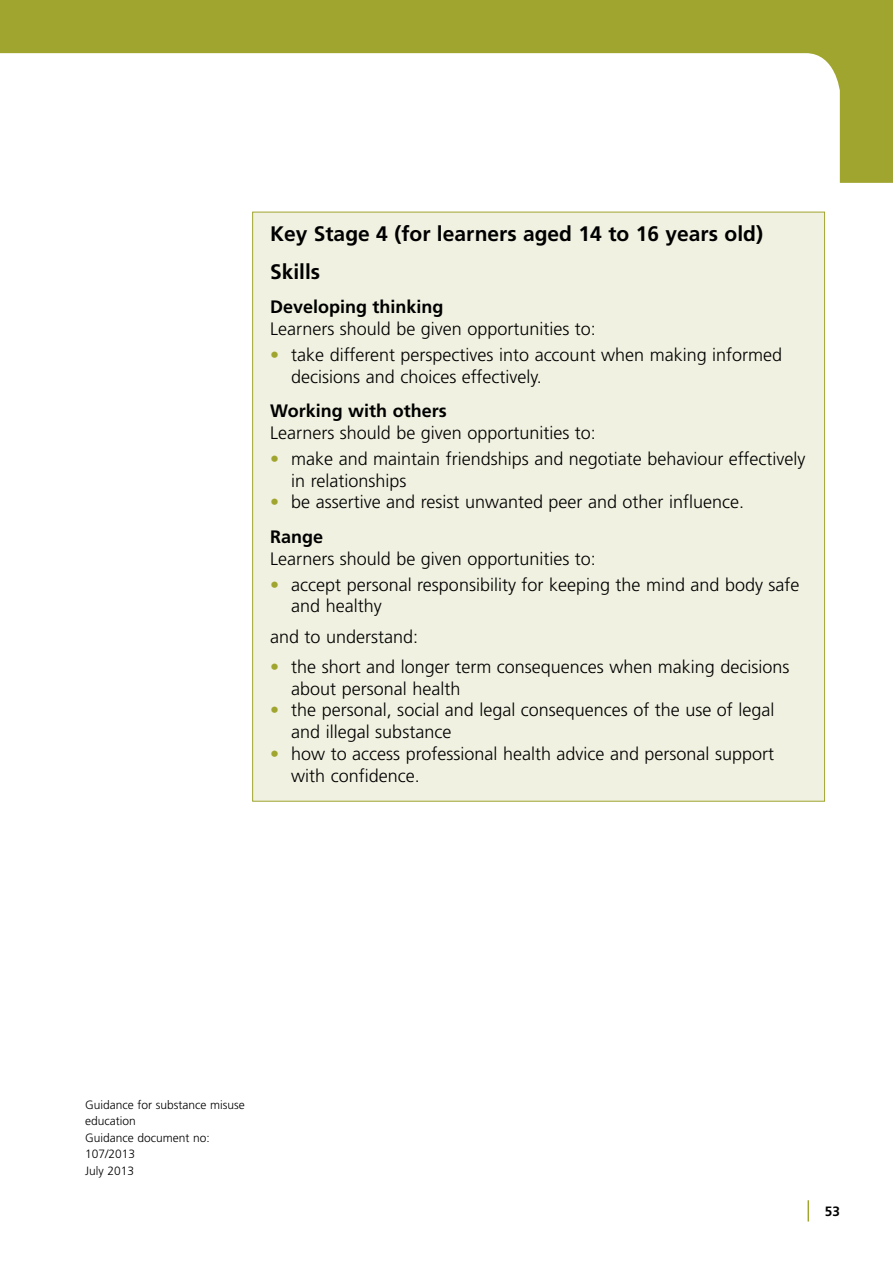
<style>
.page{position:relative;width:893px;height:1263px;background:#fff}
.page>*{position:absolute;margin:0;border:0;box-sizing:border-box;transform-origin:0 0}
.Sub_Heading{font:700 21px "Frutiger LT Std";color:#000}
.Bullets{font:300 18px/21.8px "Frutiger LT Std";color:#000}
.Last_Bullet{font:300 18px/21.8px "Frutiger LT Std";color:#000}
.Body_Text{font:300 18px/21.8px "Frutiger LT Std";color:#000}
.t1{font:700 13.5px "Frutiger LT Std";color:#000}
.t2{font:300 12px/16.5px "Frutiger LT Std";color:#000}
.s1{font-weight:700}
.s2{color:#a0a52f}
</style>
<div class="page">
<svg style="left:0;top:0;width:893px;height:183px"></svg>
<hr style="left:807px;top:1200px;width:2px;height:21px;background:#a0a52f">
<div style="left:252px;top:212px;width:573px;height:589px;background:#f0f1e0;border:1px solid #a0a52f"></div>
<p class="Sub_Heading" style="left:270px;top:221px;width:494px">Key Stage 4 (for learners aged 14 to 16 years old)</p>
<p class="Sub_Heading" style="left:270px;top:259px;width:52px">Skills</p>
<p class="Body_Text" style="left:270px;top:296px;width:327px"><span class="s1">Developing thinking<br></span>Learners should be given opportunities to:</p>
<p class="Last_Bullet" style="left:291px;top:344px;width:492px;text-indent:-21px"><span class="s2">•</span> take different perspectives into account when making informed decisions and choices effectively.</p>
<p class="Body_Text" style="left:270px;top:400px;width:327px"><span class="s1">Working with others<br></span>Learners should be given opportunities to:</p>
<p class="Bullets" style="left:291px;top:448px;width:516px;text-indent:-21px"><span class="s2">•</span> make and maintain friendships and negotiate behaviour effectively in relationships</p>
<p class="Last_Bullet" style="left:270px;top:492px;width:476px"><span class="s2">•</span> be assertive and resist unwanted peer and other influence.</p>
<p class="Body_Text" style="left:270px;top:526px;width:327px"><span class="s1">Range<br></span>Learners should be given opportunities to:</p>
<p class="Bullets" style="left:291px;top:574px;width:510px;text-indent:-21px"><span class="s2">•</span> accept personal responsibility for keeping the mind and body safe and healthy</p>
<p class="Body_Text" style="left:270px;top:626px;width:150px">and to understand:</p>
<p class="Bullets" style="left:291px;top:656px;width:500px;text-indent:-21px"><span class="s2">•</span> the short and longer term consequences when making decisions about personal health</p>
<p class="Bullets" style="left:291px;top:700px;width:485px;text-indent:-21px"><span class="s2">•</span> the personal, social and legal consequences of the use of legal and illegal substance</p>
<p class="Last_Bullet" style="left:291px;top:743px;width:484px;text-indent:-21px"><span class="s2">•</span> how to access professional health advice and personal support with confidence.</p>
<p class="t2" style="left:85px;top:1096px;width:161px">Guidance for substance misuse education<br>Guidance document no:<br>107/2013<br>July 2013</p>
<p class="t1" style="left:825px;top:1203px;width:17px">53</p>
</div>
